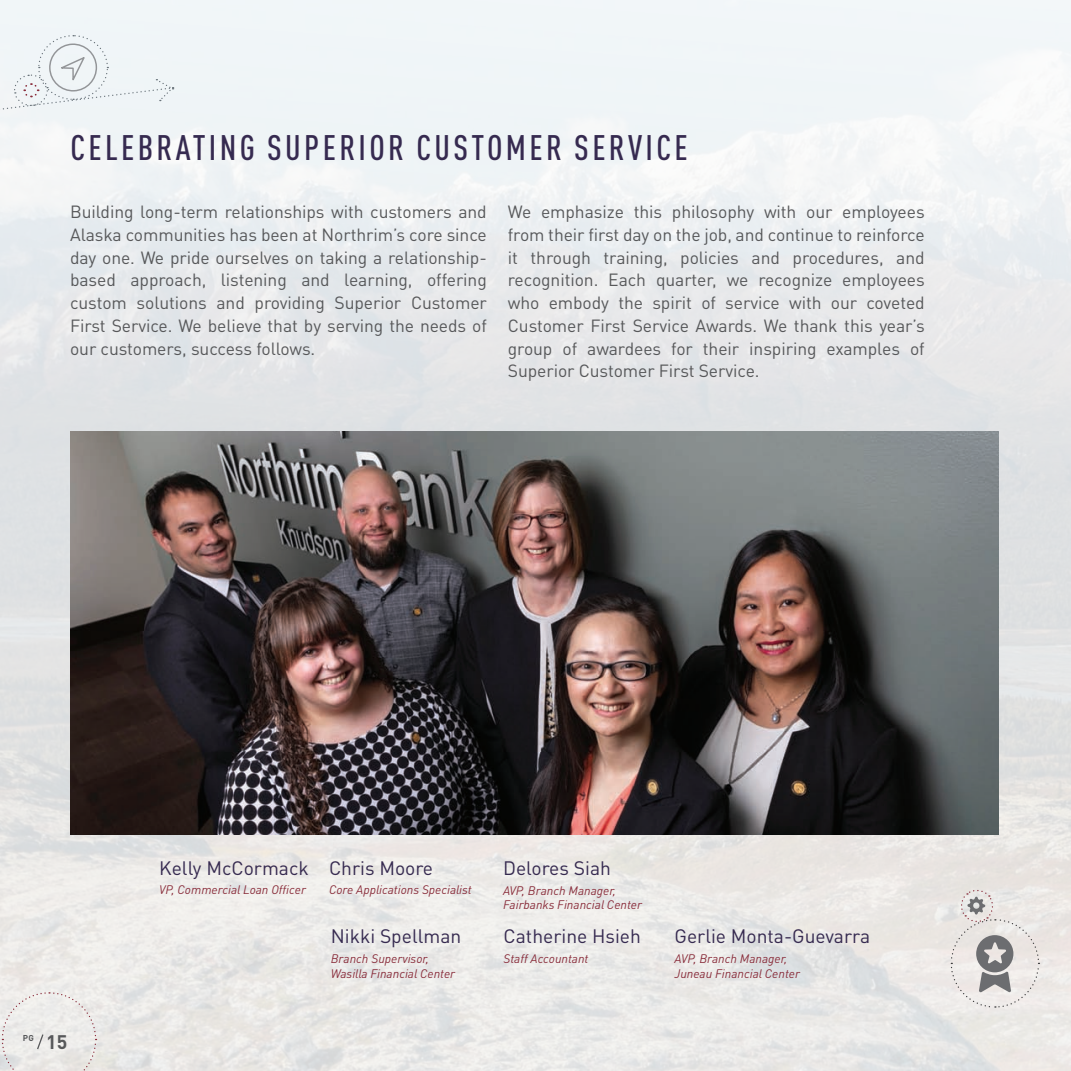
<style>
.page{position:relative;width:1071px;height:1071px;background:#fff}
.page>*{position:absolute;margin:0;border:0;box-sizing:border-box;transform-origin:0 0}
.t1{font:500 condensed 35px "DIN Pro";letter-spacing:.095em;color:#362a50}
.t2{font:700 19.43px "DIN Pro";color:#57585a}
.t3{font:19.25px "DIN";color:#362a50}
.t4{font:17.5px/22.8px "DIN Pro";letter-spacing:-.005em;color:#57585a;text-align:justify}
.t5{font:italic 12.25px/14.7px "DIN Pro";color:#892c3a}
.t6{font:700 8.4px "DIN Pro";color:#57585a}
</style>
<div class="page">
<img style="left:0;top:0;width:1071px;height:1071px">
<img style="left:71px;top:431px;width:927px;height:404px">
<svg style="left:1px;top:992px;width:96px;height:79px;background:#eae8e6"></svg>
<svg style="left:0;top:34px;width:174px;height:80px"></svg>
<svg style="left:950px;top:889px;width:90px;height:119px;background:#d9d5d3"></svg>
<h1 class="t1" style="left:70px;top:121px;width:619px">CELEBRATING SUPERIOR CUSTOMER SERVICE</h1>
<p class="t4" style="left:70px;top:199px;width:418px">Building long-term relationships with customers and Alaska communities has been at Northrim’s core since day one. We pride ourselves on taking a relationship&shy;based approach, listening and learning, offering custom solutions and providing Superior Customer First Service. We believe that by serving the needs of our customers, success follows.</p>
<p class="t4" style="left:508px;top:199px;width:418px">We emphasize this philosophy with our employees from their first day on the job, and continue to reinforce it through training, policies and procedures, and recognition. Each quarter, we recognize employees who embody the spirit of service with our coveted Customer First Service Awards. We thank this year’s group of awardees for their inspiring examples of Superior Customer First Service.</p>
<p class="t6" style="left:23px;top:1031px;width:12px">PG</p>
<p class="t2" style="left:46px;top:1026px;width:23px">15</p>
<p class="t3" style="left:159px;top:856px;width:151px">Kelly McCormack</p>
<p class="t5" style="left:159px;top:881px;width:148px">VP, Commercial Loan Officer</p>
<p class="t3" style="left:329px;top:856px;width:106px">Chris Moore</p>
<p class="t5" style="left:329px;top:881px;width:144px">Core Applications Specialist</p>
<p class="t3" style="left:331px;top:924px;width:132px">Nikki Spellman</p>
<p class="t5" style="left:331px;top:950px;width:126px">Branch Supervisor,<br>Wasilla Financial Center</p>
<p class="t3" style="left:503px;top:856px;width:109px">Delores Siah</p>
<p class="t5" style="left:503px;top:882px;width:140px">AVP, Branch Manager,<br>Fairbanks Financial Center</p>
<p class="t3" style="left:504px;top:924px;width:139px">Catherine Hsieh</p>
<p class="t5" style="left:504px;top:950px;width:86px">Staff Accountant</p>
<p class="t3" style="left:675px;top:924px;width:197px">Gerlie Monta-Guevarra</p>
<p class="t5" style="left:675px;top:950px;width:127px">AVP, Branch Manager,<br>Juneau Financial Center</p>
</div>
